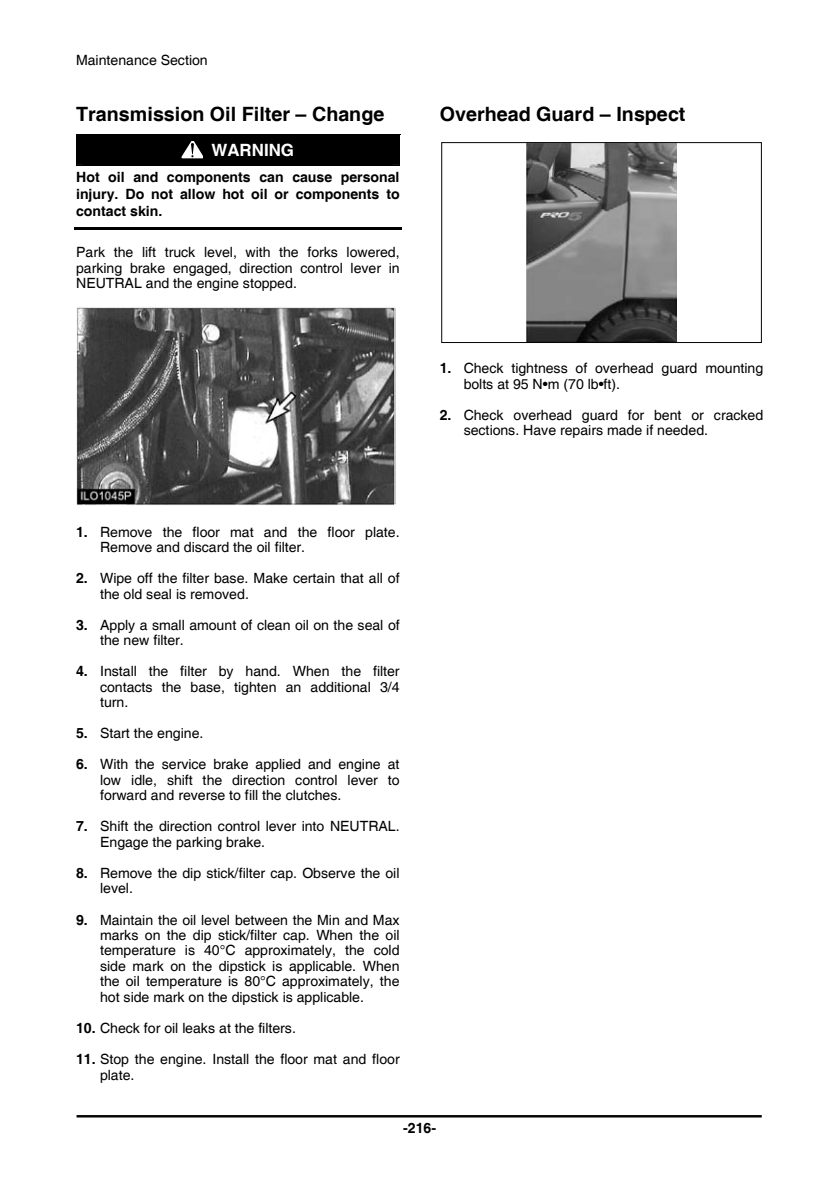
<style>
.page{position:relative;width:840px;height:1190px;background:#fff}
.page>*{position:absolute;margin:0;border:0;box-sizing:border-box;transform-origin:0 0}
.t1{font:700 19.8px "Helvetica";color:#000}
.t2{font:700 17px "Helvetica";color:#fff}
.t3{font:14.2px/15.4px "Helvetica";letter-spacing:-.005em;color:#000}
.t4{font:700 14.2px/17px "Helvetica";color:#000;text-align:justify}
.s1{font-weight:700}
</style>
<div class="page">
<hr style="left:77px;top:1115px;width:685px;height:3px;background:#040503">
<div style="left:76px;top:134px;width:325px;height:32px;background:#000"></div>
<hr style="left:74px;top:227px;width:328px;height:2px;background:#000">
<img style="left:76px;top:306px;width:320px;height:199px">
<img style="left:527px;top:144px;width:149px;height:197px">
<div style="left:441px;top:142px;width:321px;height:201px;border:1px solid #040503"></div>
<p class="t3" style="left:76px;top:52px;width:133px">Maintenance Section</p>
<h1 class="t1" style="left:76px;top:103px;width:310px">Transmission Oil Filter – Change</h1>
<p class="t2" style="left:211px;top:140px;width:84px">WARNING</p>
<p class="t4" style="left:76px;top:169px;width:325px">Hot oil and components can cause personal injury. Do not allow hot oil or components to contact skin.</p>
<p class="t3" style="left:76px;top:245px;width:325px;text-align:justify">Park the lift truck level, with the forks lowered, parking brake engaged, direction control lever in NEUTRAL and the engine stopped.</p>
<p class="t3" style="left:100px;top:524px;width:301px;text-indent:-24px"><span class="s1">1.</span> Remove the floor mat and the floor plate.<br>Remove and discard the oil filter.</p>
<p class="t3" style="left:100px;top:570px;width:301px;text-indent:-24px"><span class="s1">2.</span> Wipe off the filter base. Make certain that all of the old seal is removed.</p>
<p class="t3" style="left:100px;top:617px;width:301px;text-indent:-24px"><span class="s1">3.</span> Apply a small amount of clean oil on the seal of the new filter.</p>
<p class="t3" style="left:100px;top:664px;width:301px;text-align:justify;text-indent:-24px"><span class="s1">4.</span> Install the filter by hand. When the filter contacts the base, tighten an additional 3/4 turn.</p>
<p class="t3" style="left:76px;top:726px;width:129px"><span class="s1">5.</span> Start the engine.</p>
<p class="t3" style="left:100px;top:757px;width:301px;text-align:justify;text-indent:-24px"><span class="s1">6.</span> With the service brake applied and engine at low idle, shift the direction control lever to forward and reverse to fill the clutches.</p>
<p class="t3" style="left:100px;top:819px;width:301px;text-indent:-24px"><span class="s1">7.</span> Shift the direction control lever into NEUTRAL.<br>Engage the parking brake.</p>
<p class="t3" style="left:100px;top:865px;width:301px;text-indent:-24px"><span class="s1">8.</span> Remove the dip stick/filter cap. Observe the oil level.</p>
<p class="t3" style="left:100px;top:912px;width:301px;text-align:justify;text-indent:-24px"><span class="s1">9.</span> Maintain the oil level between the Min and Max marks on the dip stick/filter cap. When the oil temperature is 40°C approximately, the cold side mark on the dipstick is applicable. When the oil temperature is 80°C approximately, the hot side mark on the dipstick is applicable.</p>
<p class="t3" style="left:76px;top:1020px;width:221px"><span class="s1">10.</span> Check for oil leaks at the filters.</p>
<p class="t3" style="left:100px;top:1051px;width:301px;text-indent:-24px"><span class="s1">11.</span> Stop the engine. Install the floor mat and floor plate.</p>
<h1 class="t1" style="left:440px;top:103px;width:247px">Overhead Guard – Inspect</h1>
<p class="t3" style="left:464px;top:361px;width:301px;text-indent:-24px"><span class="s1">1.</span> Check tightness of overhead guard mounting bolts at 95 N•m (70 lb•ft).</p>
<p class="t3" style="left:464px;top:407px;width:301px;text-indent:-24px"><span class="s1">2.</span> Check overhead guard for bent or cracked sections. Have repairs made if needed.</p>
<p class="t4" style="left:403px;top:1120px;width:34px">-216-</p>
</div>
